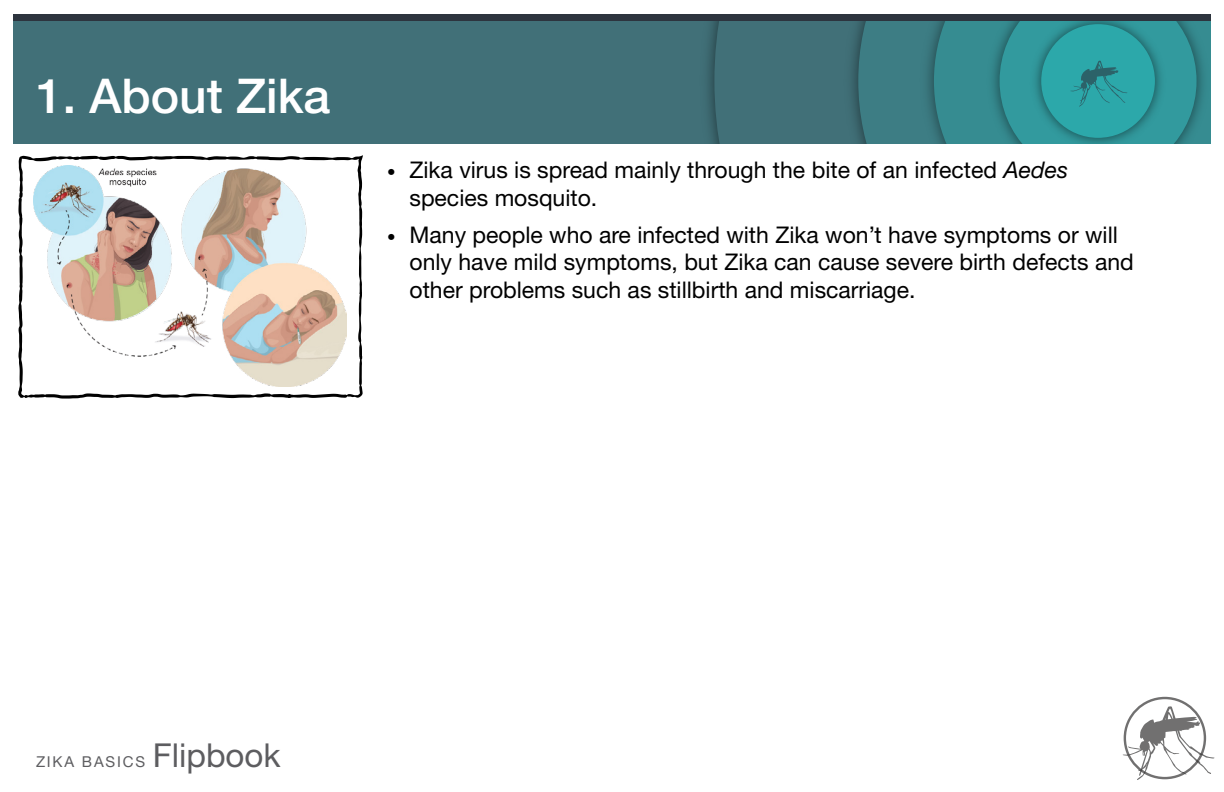
<style>
.page{position:relative;width:1224px;height:792px;background:#fff}
.page>*{position:absolute;margin:0;border:0;box-sizing:border-box;transform-origin:0 0}
.t1{font:500 48px "Helvetica Neue LT Std";color:#fff}
.t2{font:23px/27.6px "Helvetica Neue LT Std";color:#000}
.t3{font:15px "Helvetica Neue LT Std";letter-spacing:.12em;color:#5d5d60}
.s1{font-weight:300;font-size:17px}
.s2{font-style:italic}
.s3{font-size:33px}
</style>
<div class="page">
<div style="left:13px;top:14px;width:1198px;height:130px;background:#417078"></div>
<svg style="left:714px;top:21px;width:6px;height:123px"></svg>
<div style="left:858px;top:21px;width:57px;height:123px;background:#3d7d84"></div>
<img style="left:915px;top:21px;width:19px;height:123px">
<svg style="left:934px;top:21px;width:277px;height:123px;background:#309498"></svg>
<div style="left:13px;top:14px;width:1198px;height:7px;background:#2d343e"></div>
<svg style="left:18px;top:155px;width:345px;height:244px"></svg>
<svg style="left:1123px;top:706px;width:92px;height:74px"></svg>
<div style="left:1124px;top:697px;width:82px;height:82px;border:2px solid #343333;border-radius:50%"></div>
<img style="left:34px;top:166px;width:312px;height:221px">
<p class="t1" style="left:36px;top:68px;width:296px">1. About Zika</p>
<p class="t2" style="left:410px;top:156px;width:660px;text-indent:-23px"><span class="s1">•</span> Zika virus is spread mainly through the bite of an infected <span class="s2">Aedes </span>species mosquito.</p>
<p class="t2" style="left:410px;top:220px;width:726px;text-indent:-22px"><span class="s1">•</span> Many people who are infected with Zika won’t have symptoms or will only have mild symptoms, but Zika can cause severe birth defects and other problems such as stillbirth and miscarriage.</p>
<p class="t3" style="left:36px;top:753px;width:246px">ZIKA BASICS <span class="s3">Flipbook</span></p>
</div>
